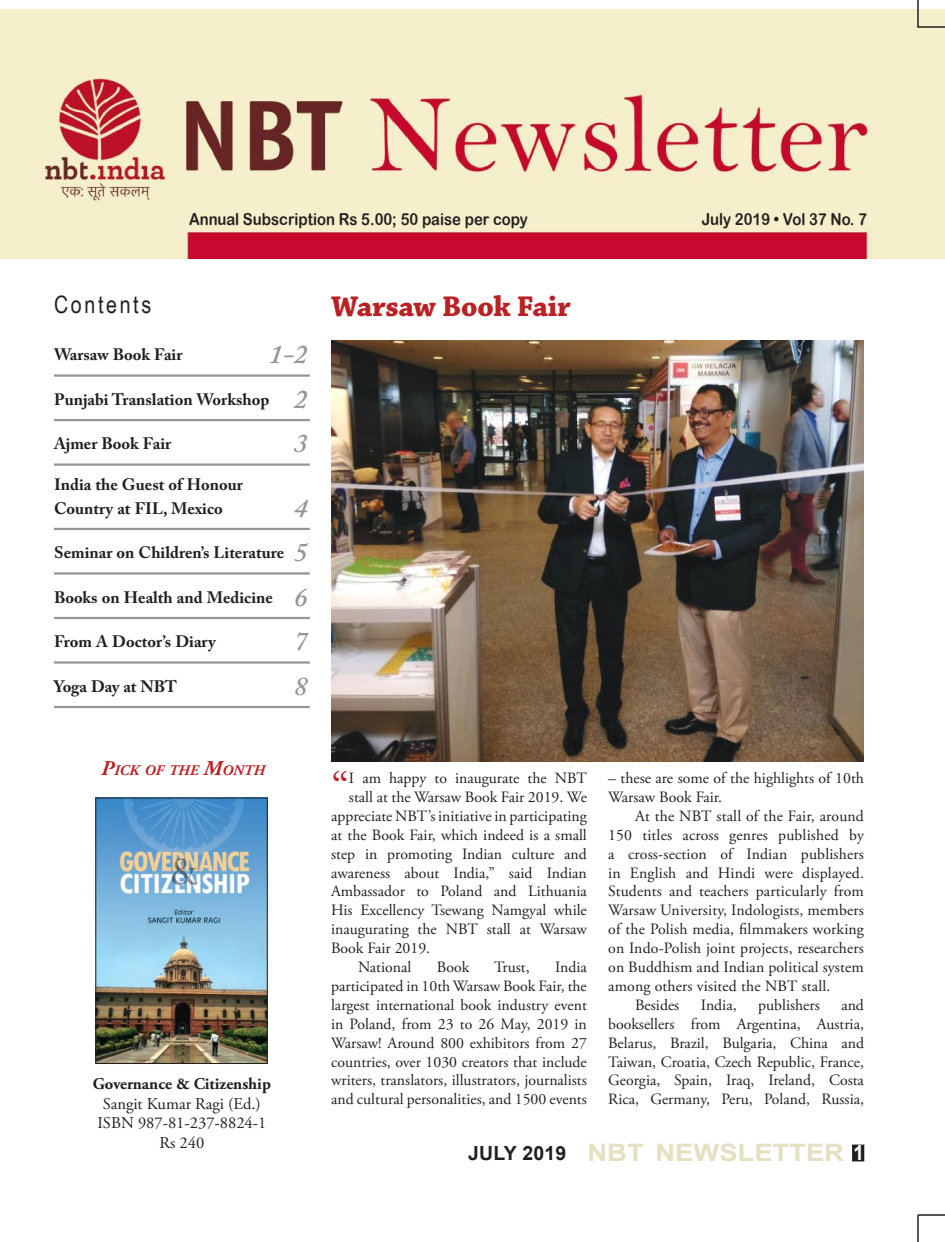
<style>
.page{position:relative;width:945px;height:1242px;background:#fff}
.page>*{position:absolute;margin:0;border:0;box-sizing:border-box;transform-origin:0 0}
.t1{font:44.25px "Adobe Garamond Pro";color:#ba2124}
.t2{font:700 30px "Chaparral Pro";letter-spacing:-.01em;color:#ba2124}
.t3{font:italic 600 27px "Adobe Caslon Pro";color:#969698}
.t4{font:700 24px "Arial";color:#e4e0c2;scale:1.14 1}
.t5{font:24px "Arial Narrow";letter-spacing:.11em;color:#241f1f}
.t6{font:700 16.5px/24px "Adobe Caslon Pro";color:#241f1f}
.t7{font:16.5px "Arial Rounded MT Bold";color:#241f1f;scale:.9 1}
.t8{font:16.5px/19.8px "Adobe Garamond Pro";color:#241f1f;text-align:center}
.t9{font:700 16.5px "Adobe Garamond Pro";color:#241f1f}
.t10{font:15.75px/18.9px "Adobe Garamond Pro";color:#241f1f;text-align:justify}
.t11{font:italic 700 14.7px "Adobe Garamond Pro";color:#ba2124}
.s1{font-weight:600;font-style:italic;font-size:27px;color:#969698}
.s2{font-size:21px}
.s3{font-size:19.5px;color:#241f1f}
.s4{font-size:21px;color:#fff}
</style>
<div class="page">
<hr style="left:918px;top:1214px;width:27px;height:2px;background:#241f1f">
<hr style="left:917px;top:1215px;width:2px;height:27px;background:#241f1f">
<img style="left:1px;top:9px;width:944px;height:250px">
<hr style="left:917px;top:0;width:2px;height:27px;background:#241f1f">
<hr style="left:917px;top:26px;width:28px;height:2px;background:#241f1f">
<hr style="left:54px;top:374px;width:256px;height:3px;background:#969698">
<hr style="left:54px;top:419px;width:256px;height:2px;background:#969698">
<hr style="left:54px;top:464px;width:256px;height:2px;background:#969698">
<hr style="left:54px;top:528px;width:256px;height:2px;background:#969698">
<hr style="left:54px;top:572px;width:256px;height:3px;background:#969698">
<hr style="left:54px;top:617px;width:256px;height:2px;background:#969698">
<hr style="left:54px;top:661px;width:256px;height:3px;background:#969698">
<hr style="left:54px;top:706px;width:256px;height:2px;background:#969698">
<div style="left:854px;top:1146px;width:9px;height:14px;background:#241f1f"></div>
<div style="left:852px;top:1145px;width:12px;height:16px;border:3px solid #241f1f"></div>
<img style="left:331px;top:341px;width:533px;height:420px">
<img style="left:97px;top:800px;width:169px;height:262px">
<div style="left:95px;top:798px;width:173px;height:266px;border:1px solid #241f1f"></div>
<h3 class="t5" style="left:54px;top:287px;width:99px">Contents</h3>
<p class="t7" style="left:189px;top:209px;width:378px">Annual Subscription Rs 5.00; 50 paise per copy</p>
<p class="t7" style="left:702px;top:209px;width:185px">July 2019 • Vol 37 No. 7</p>
<h2 class="t2" style="left:331px;top:289px;width:241px">Warsaw Book Fair</h2>
<p class="t6" style="left:54px;top:343px;width:130px">Warsaw Book Fair</p>
<h3 class="t3" style="left:269px;top:338px;width:40px">1-2</h3>
<p class="t6" style="left:54px;top:387px;width:255px">Punjabi Translation Workshop <span class="s1">2</span></p>
<p class="t6" style="left:54px;top:432px;width:119px">Ajmer Book Fair</p>
<h3 class="t3" style="left:294px;top:427px;width:15px">3</h3>
<p class="t6" style="left:54px;top:472px;width:190px">India the Guest of Honour<br>Country at FIL, Mexico</p>
<h3 class="t3" style="left:294px;top:492px;width:15px">4</h3>
<p class="t6" style="left:54px;top:541px;width:255px">Seminar on Children’s Literature <span class="s1">5</span></p>
<p class="t6" style="left:54px;top:585px;width:255px">Books on Health and Medicine <span class="s1">6</span></p>
<p class="t6" style="left:54px;top:630px;width:163px">From A Doctor’s Diary</p>
<h3 class="t3" style="left:294px;top:625px;width:15px">7</h3>
<p class="t6" style="left:54px;top:674px;width:125px">Yoga Day at NBT</p>
<h3 class="t3" style="left:294px;top:670px;width:15px">8</h3>
<p class="t11" style="left:101px;top:762px;width:165px"><span class="s2">P</span>ICK OF THE <span class="s2">M</span>ONTH</p>
<p class="t9" style="left:93px;top:1074px;width:180px">Governance &amp; Citizenship</p>
<p class="t8" style="left:97px;top:1094px;width:171px">Sangit Kumar Ragi (Ed.)<br>ISBN 987-81-237-8824-1<br>Rs 240</p>
<h1 class="t1" style="left:331px;top:761px;width:19px">“</h1>
<p class="t10" style="left:349px;top:769px;width:239px">I am happy to inaugurate the NBT</p>
<p class="t10" style="left:349px;top:788px;width:239px">stall at the Warsaw Book Fair 2019. We</p>
<p class="t10" style="left:331px;top:807px;width:257px">appreciate NBT’s initiative in participating</p>
<p class="t10" style="left:331px;top:826px;width:257px">at the Book Fair, which indeed is a small</p>
<p class="t10" style="left:331px;top:845px;width:257px">step in promoting Indian culture and</p>
<p class="t10" style="left:331px;top:864px;width:257px">awareness about India,” said Indian</p>
<p class="t10" style="left:331px;top:883px;width:257px">Ambassador to Poland and Lithuania</p>
<p class="t10" style="left:331px;top:901px;width:257px">His Excellency Tsewang Namgyal while</p>
<p class="t10" style="left:331px;top:920px;width:257px">inaugurating the NBT stall at Warsaw</p>
<p class="t10" style="left:331px;top:939px;width:101px">Book Fair 2019.</p>
<p class="t10" style="left:358px;top:958px;width:55px">National</p>
<p class="t10" style="left:437px;top:958px;width:34px">Book</p>
<p class="t10" style="left:494px;top:958px;width:37px">Trust,</p>
<p class="t10" style="left:331px;top:958px;width:257px;text-indent:224px">India participated in 10th Warsaw Book Fair, the largest international book industry event in Poland, from 23 to 26 May, 2019 in Warsaw! Around 800 exhibitors from 27 countries, over 1030 creators that include writers, translators, illustrators, journalists and cultural personalities, and 1500 events</p>
<p class="t10" style="left:608px;top:769px;width:257px">– these are some of the highlights of 10th<br>Warsaw Book Fair.</p>
<p class="t10" style="left:635px;top:807px;width:230px">At the NBT stall of the Fair, around</p>
<p class="t10" style="left:608px;top:826px;width:257px">150 titles across genres published by</p>
<p class="t10" style="left:608px;top:845px;width:257px">a cross-section of Indian publishers</p>
<p class="t10" style="left:608px;top:864px;width:257px">in English and Hindi were displayed.</p>
<p class="t10" style="left:608px;top:883px;width:257px">Students and teachers particularly from</p>
<p class="t10" style="left:608px;top:901px;width:257px">Warsaw University, Indologists, members</p>
<p class="t10" style="left:608px;top:920px;width:257px">of the Polish media, filmmakers working</p>
<p class="t10" style="left:608px;top:939px;width:257px">on Indo-Polish joint projects, researchers</p>
<p class="t10" style="left:608px;top:958px;width:257px">on Buddhism and Indian political system</p>
<p class="t10" style="left:608px;top:977px;width:224px">among others visited the NBT stall.</p>
<p class="t10" style="left:635px;top:996px;width:46px">Besides</p>
<p class="t10" style="left:701px;top:996px;width:37px">India,</p>
<p class="t10" style="left:758px;top:996px;width:63px">publishers</p>
<p class="t10" style="left:608px;top:996px;width:257px;text-indent:233px">and booksellers from Argentina, Austria, Belarus, Brazil, Bulgaria, China and Taiwan, Croatia, Czech Republic, France, Georgia, Spain, Iraq, Ireland, Costa Rica, Germany, Peru, Poland, Russia,</p>
<h3 class="t4" style="left:468px;top:1137px;width:349px"><span class="s3">JULY 2019</span> NBT NEWSLETTER <span class="s4">1</span></h3>
</div>
